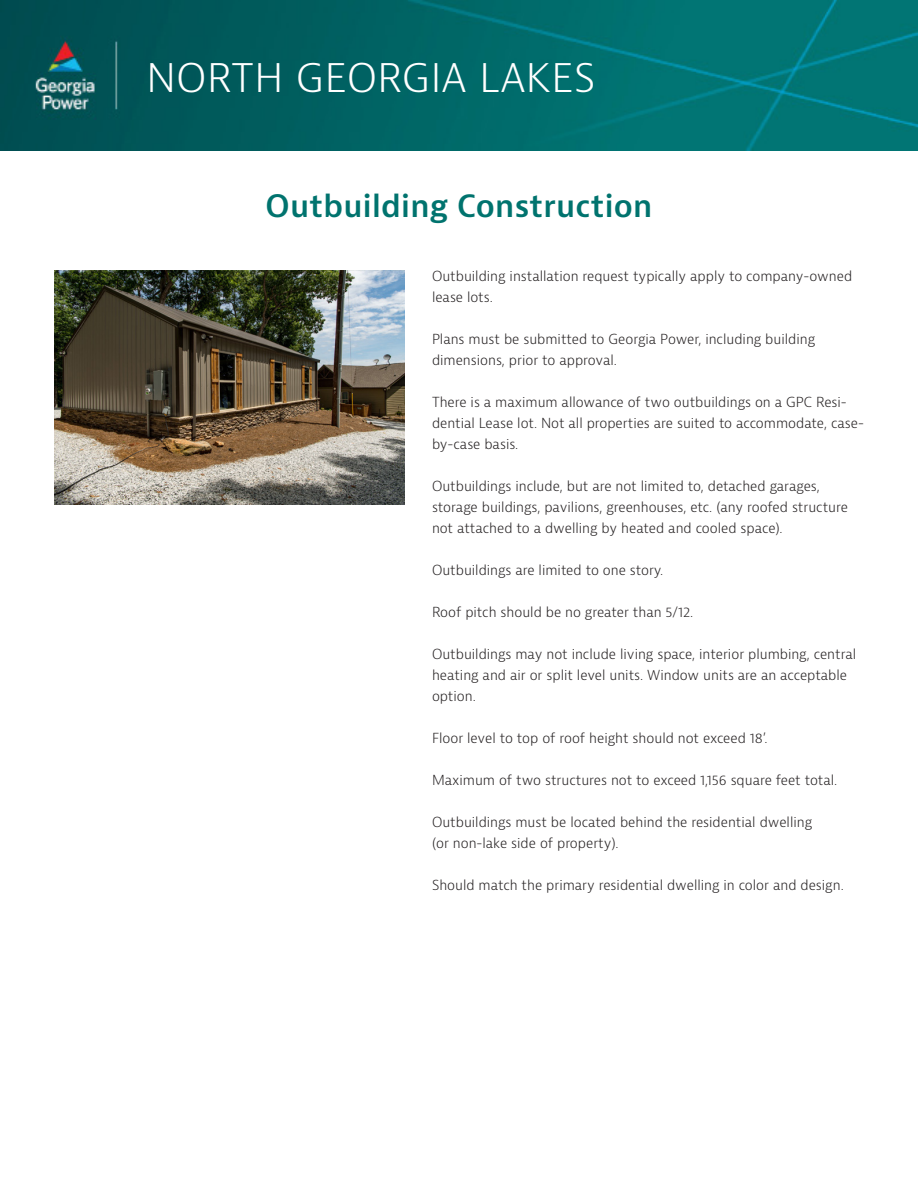
<style>
.page{position:relative;width:918px;height:1188px;background:#fff}
.page>*{position:absolute;margin:0;border:0;box-sizing:border-box;transform-origin:0 0}
.t1{font:300 42px "Bernina Sans";color:#fff}
.t2{font:600 30px "Bernina Sans";letter-spacing:.01em;color:#00736e}
.t3{font:300 13.5px/21px "Bernina Sans";color:#231f20}
</style>
<div class="page">
<img style="left:54px;top:270px;width:351px;height:234px">
<img style="left:0;top:0;width:918px;height:150px">
<p class="t1" style="left:146px;top:49px;width:451px">NORTH GEORGIA LAKES</p>
<p class="t2" style="left:266px;top:187px;width:388px">Outbuilding Construction</p>
<p class="t3" style="left:432px;top:266px;width:422px">Outbuilding installation request typically apply to company-owned lease lots.</p>
<p class="t3" style="left:432px;top:329px;width:385px">Plans must be submitted to Georgia Power, including building dimensions, prior to approval.</p>
<p class="t3" style="left:432px;top:392px;width:434px">There is a maximum allowance of two outbuildings on a GPC Resi&shy;dential Lease lot. Not all properties are suited to accommodate, case&shy;by-case basis.</p>
<p class="t3" style="left:432px;top:476px;width:418px">Outbuildings include, but are not limited to, detached garages, storage buildings, pavilions, greenhouses, etc. (any roofed structure not attached to a dwelling by heated and cooled space).</p>
<p class="t3" style="left:432px;top:560px;width:233px">Outbuildings are limited to one story.</p>
<p class="t3" style="left:432px;top:602px;width:263px">Roof pitch should be no greater than 5/12.</p>
<p class="t3" style="left:432px;top:644px;width:426px">Outbuildings may not include living space, interior plumbing, central heating and air or split level units. Window units are an acceptable option.</p>
<p class="t3" style="left:432px;top:728px;width:337px">Floor level to top of roof height should not exceed 18’.</p>
<p class="t3" style="left:432px;top:770px;width:407px">Maximum of two structures not to exceed 1,156 square feet total.</p>
<p class="t3" style="left:432px;top:812px;width:382px">Outbuildings must be located behind the residential dwelling (or non-lake side of property).</p>
<p class="t3" style="left:432px;top:875px;width:413px">Should match the primary residential dwelling in color and design.</p>
</div>
